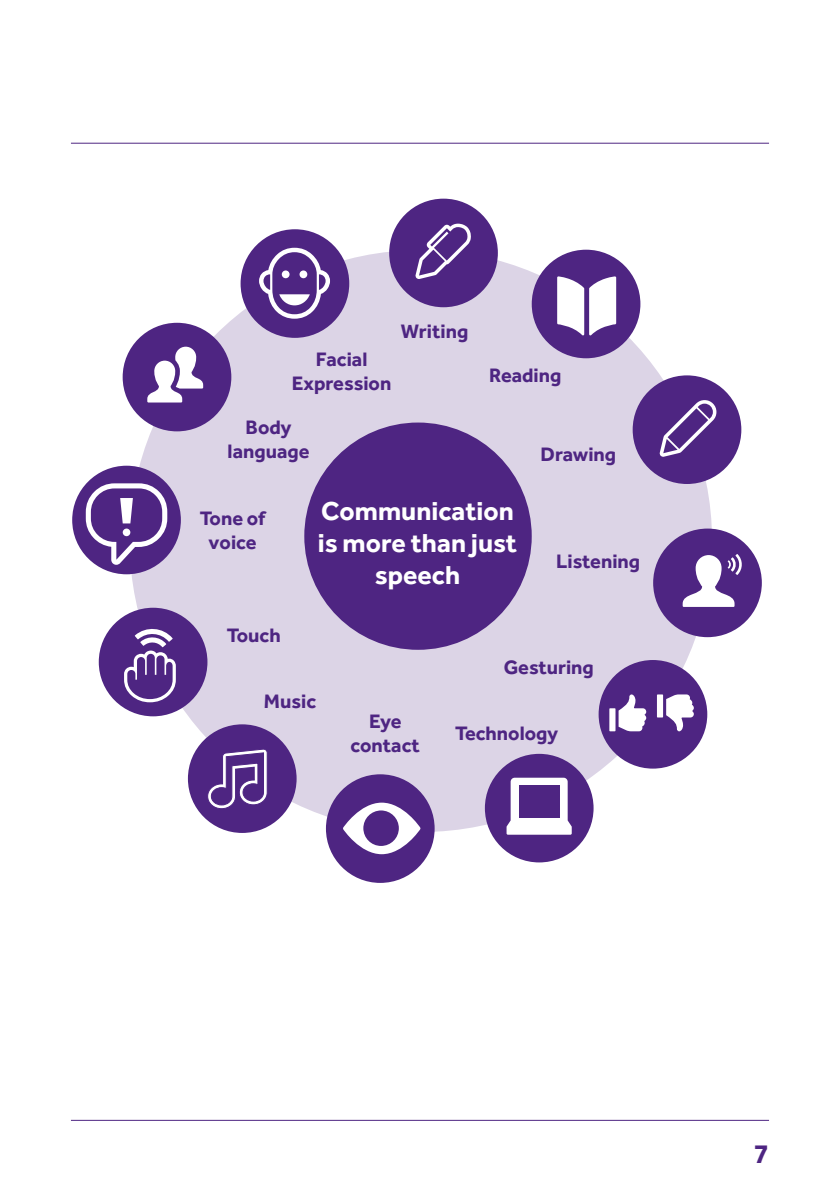
<style>
.page{position:relative;width:840px;height:1191px;background:#fff}
.page>*{position:absolute;margin:0;border:0;box-sizing:border-box;transform-origin:0 0}
.t1{font:700 28px "Effra";color:#4e2582}
.t2{font:700 26.8px/32.2px "Effra";color:#fff;text-align:center}
.t3{font:700 20.2px/24.2px "Effra";color:#4e2582;text-align:center}
</style>
<div class="page">
<hr style="left:71px;top:143px;width:697px;height:1px;background:#4e2582">
<hr style="left:71px;top:1119px;width:697px;height:1px;background:#4e2582">
<div style="left:132px;top:253px;width:576px;height:576px;background:#dcd4e6;border-radius:50%"></div>
<div style="left:304px;top:422px;width:227px;height:228px;background:#4e2582;border-radius:50%"></div>
<div style="left:123px;top:323px;width:108px;height:108px;background:#4e2582;border-radius:50%"></div>
<div style="left:72px;top:466px;width:109px;height:108px;background:#4e2582;border-radius:50%"></div>
<div style="left:99px;top:608px;width:108px;height:108px;background:#4e2582;border-radius:50%"></div>
<div style="left:326px;top:774px;width:108px;height:109px;background:#4e2582;border-radius:50%"></div>
<div style="left:598px;top:660px;width:109px;height:108px;background:#4e2582;border-radius:50%"></div>
<div style="left:652px;top:528px;width:109px;height:109px;background:#4e2582;border-radius:50%"></div>
<div style="left:632px;top:375px;width:109px;height:109px;background:#4e2582;border-radius:50%"></div>
<div style="left:531px;top:250px;width:109px;height:108px;background:#4e2582;border-radius:50%"></div>
<div style="left:389px;top:199px;width:108px;height:108px;background:#4e2582;border-radius:50%"></div>
<div style="left:240px;top:229px;width:109px;height:109px;background:#4e2582;border-radius:50%"></div>
<div style="left:484px;top:754px;width:109px;height:108px;background:#4e2582;border-radius:50%"></div>
<div style="left:188px;top:724px;width:108px;height:109px;background:#4e2582;border-radius:50%"></div>
<svg style="left:343px;top:802px;width:77px;height:52px"></svg>
<div style="left:363px;top:810px;width:35px;height:36px;background:#4e2582;border-radius:50%"></div>
<svg style="left:557px;top:276px;width:58px;height:59px"></svg>
<svg style="left:506px;top:777px;width:65px;height:57px"></svg>
<div style="left:518px;top:784px;width:41px;height:33px;background:#4e2582"></div>
<svg style="left:86px;top:483px;width:81px;height:82px"></svg>
<svg style="left:207px;top:749px;width:60px;height:60px"></svg>
<svg style="left:415px;top:224px;width:56px;height:55px"></svg>
<svg style="left:659px;top:400px;width:57px;height:57px"></svg>
<svg style="left:666px;top:694px;width:27px;height:37px"></svg>
<div style="left:656px;top:694px;width:6px;height:23px;background:#fff"></div>
<svg style="left:618px;top:694px;width:28px;height:37px"></svg>
<div style="left:609px;top:708px;width:6px;height:23px;background:#fff"></div>
<svg style="left:147px;top:347px;width:56px;height:55px"></svg>
<svg style="left:259px;top:248px;width:71px;height:71px"></svg>
<svg style="left:682px;top:554px;width:60px;height:53px"></svg>
<svg style="left:124px;top:629px;width:52px;height:73px"></svg>
<p class="t3" style="left:291px;top:347px;width:101px">Facial<br>Expression</p>
<p class="t3" style="left:227px;top:414px;width:83px">Body language</p>
<p class="t3" style="left:400px;top:319px;width:69px">Writing</p>
<p class="t3" style="left:489px;top:362px;width:74px">Reading</p>
<p class="t3" style="left:540px;top:442px;width:77px">Drawing</p>
<p class="t3" style="left:199px;top:505px;width:67px">Tone of voice</p>
<p class="t3" style="left:227px;top:623px;width:55px">Touch</p>
<h2 class="t2" style="left:318px;top:494px;width:200px">Communication is more than just speech</h2>
<p class="t3" style="left:556px;top:549px;width:85px">Listening</p>
<p class="t3" style="left:503px;top:655px;width:92px">Gesturing</p>
<p class="t3" style="left:264px;top:689px;width:54px">Music</p>
<p class="t3" style="left:350px;top:708px;width:71px">Eye contact</p>
<p class="t3" style="left:455px;top:720px;width:105px">Technology</p>
<h1 class="t1" style="left:753px;top:1137px;width:17px">7</h1>
</div>
